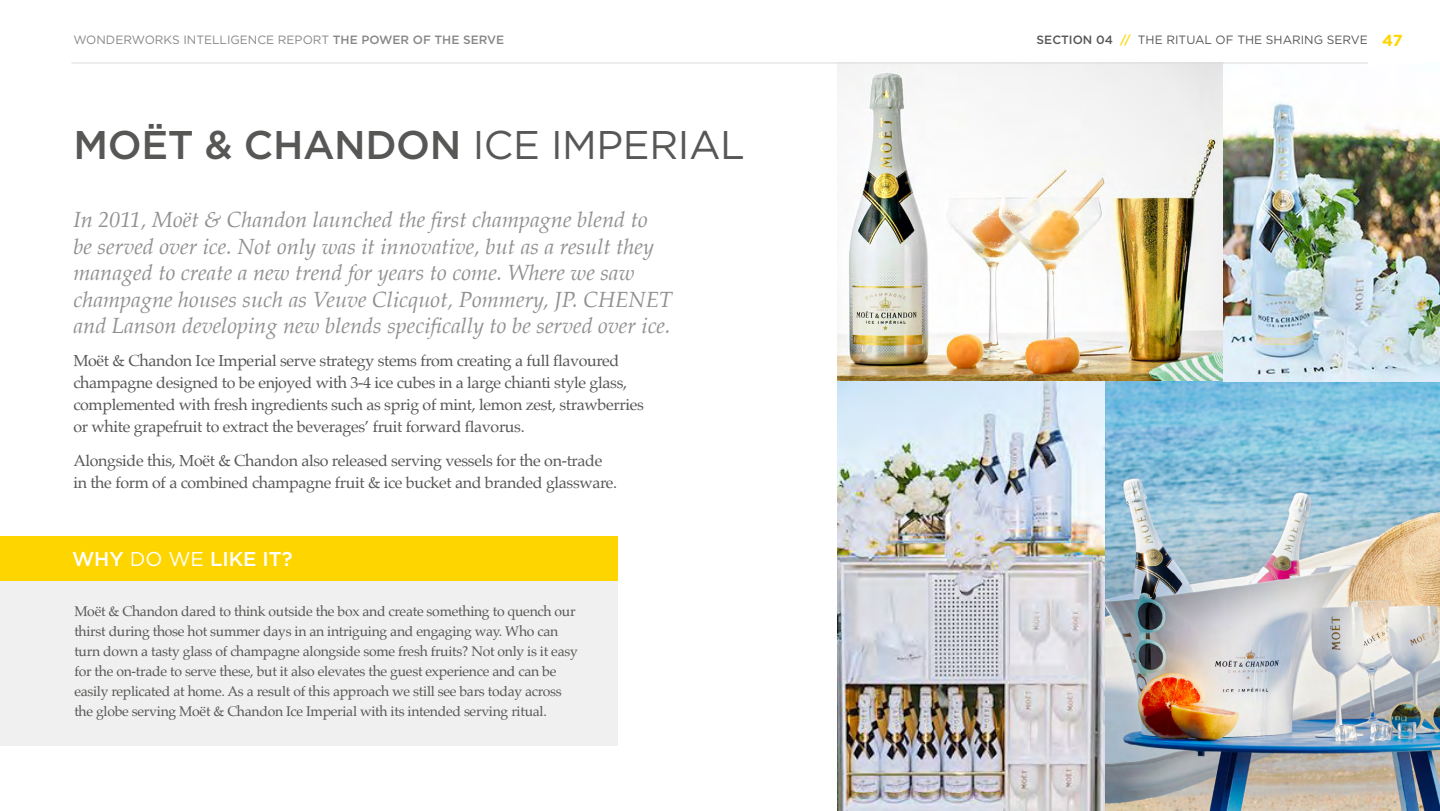
<style>
.page{position:relative;width:1440px;height:811px;background:#fff}
.page>*{position:absolute;margin:0;border:0;box-sizing:border-box;transform-origin:0 0}
.t1{font:500 40px "Gotham HTF";letter-spacing:-.01em;color:#575756}
.t2{font:italic 22px/26.4px "Palatino";color:#909090}
.t3{font:500 20px "Gotham HTF";color:#fff}
.t4{font:16px/22px "Palatino";letter-spacing:-.02em;color:#575756}
.t5{font:14px/20px "Palatino";letter-spacing:-.02em;color:#575756}
.t6{font:12px "Gotham HTF";color:#878787}
.t7{font:12px "Gotham HTF";color:#575756}
.s1{font-weight:500}
.s2{font-weight:500;color:#ffd500}
.s3{font-weight:700;font-size:16px;color:#ffd500}
.s4{font-weight:400}
</style>
<div class="page">
<img style="left:837px;top:64px;width:387px;height:747px">
<img style="left:1104px;top:381px;width:336px;height:430px">
<img style="left:1224px;top:101px;width:216px;height:280px">
<div style="left:0;top:536px;width:618px;height:45px;background:#ffd500"></div>
<div style="left:0;top:581px;width:618px;height:165px;background:#f0f0f0"></div>
<hr style="left:71px;top:63px;width:1297px;height:1px;background:#dbdbdb">
<p class="t6" style="left:73px;top:33px;width:432px">WONDERWORKS INTELLIGENCE REPORT <span class="s1">THE POWER OF THE SERVE</span></p>
<p class="t7" style="left:1037px;top:33px;width:367px"><span class="s1">SECTION 04</span> <span class="s2">//</span> THE RITUAL OF THE SHARING SERVE <span class="s3">47</span></p>
<h1 class="t1" style="left:73px;top:122px;width:673px">MOËT &amp; CHANDON <span class="s4">ICE IMPERIAL</span></h1>
<p class="t2" style="left:73px;top:206px;width:601px">In 2011, Moët &amp; Chandon launched the first champagne blend to<br>be served over ice. Not only was it innovative, but as a result they managed to create a new trend for years to come. Where we saw champagne houses such as Veuve Clicquot, Pommery, JP. CHENET and Lanson developing new blends specifically to be served over ice.</p>
<p class="t4" style="left:73px;top:350px;width:572px">Moët &amp; Chandon Ice Imperial serve strategy stems from creating a full flavoured champagne designed to be enjoyed with 3-4 ice cubes in a large chianti style glass, complemented with fresh ingredients such as sprig of mint, lemon zest, strawberries or white grapefruit to extract the beverages’ fruit forward flavorus.</p>
<p class="t4" style="left:73px;top:449px;width:545px">Alongside this, Moët &amp; Chandon also released serving vessels for the on-trade in the form of a combined champagne fruit &amp; ice bucket and branded glassware.</p>
<h3 class="t3" style="left:72px;top:547px;width:222px">WHY <span class="s4">DO WE</span> LIKE IT?</h3>
<p class="t5" style="left:74px;top:601px;width:505px">Moët &amp; Chandon dared to think outside the box and create something to quench our thirst during those hot summer days in an intriguing and engaging way. Who can turn down a tasty glass of champagne alongside some fresh fruits? Not only is it easy for the on-trade to serve these, but it also elevates the guest experience and can be easily replicated at home. As a result of this approach we still see bars today across the globe serving Moët &amp; Chandon Ice Imperial with its intended serving ritual.</p>
</div>
